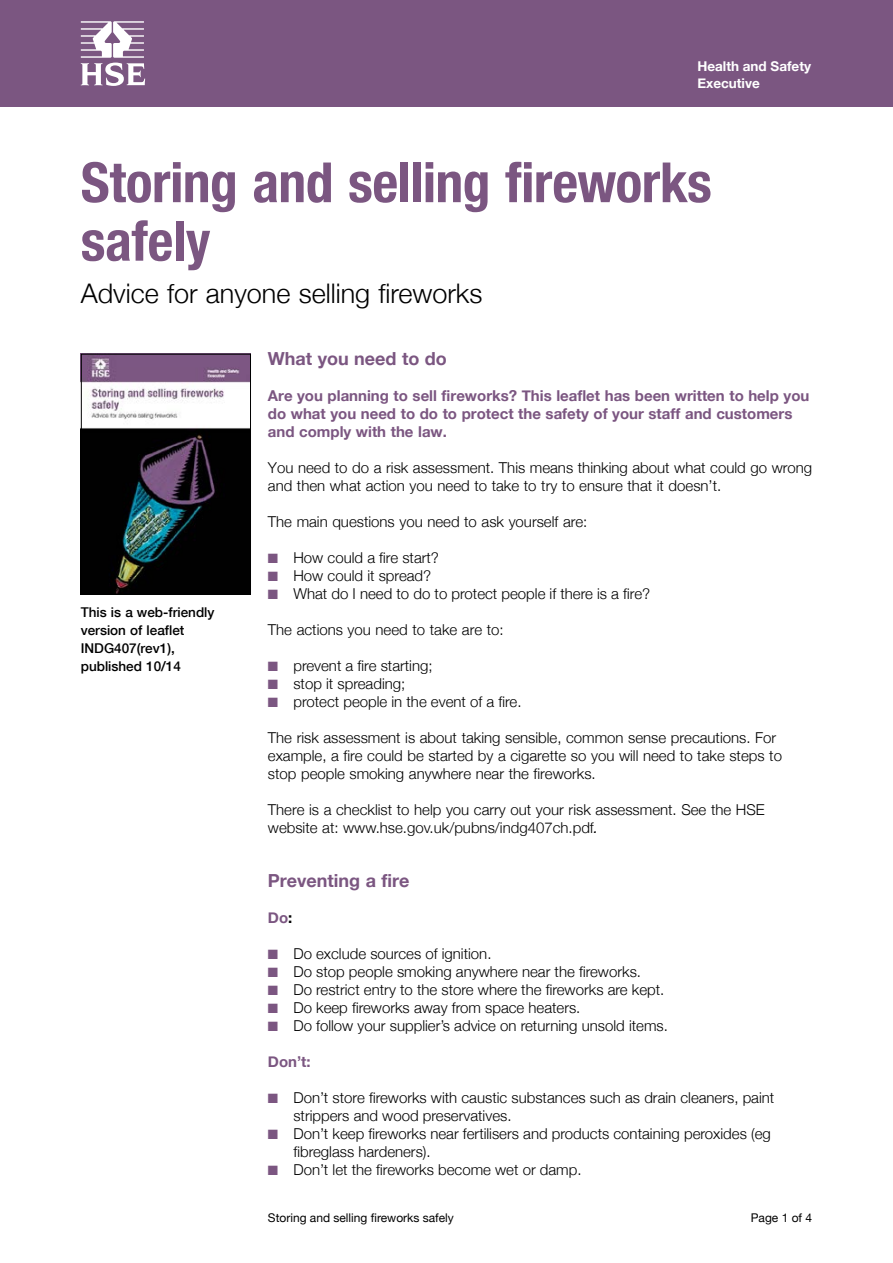
<style>
.page{position:relative;width:893px;height:1263px;background:#fff}
.page>*{position:absolute;margin:0;border:0;box-sizing:border-box;transform-origin:0 0}
.H__title_A4{font:700 condensed 55.5px/58.5px "Helvetica Neue";letter-spacing:-.01em;color:#7b5681}
.H6__subtitle_A4{font:300 27px "Helvetica Neue";color:#000}
.H2__A_head{font:700 18px "Helvetica Neue";color:#7b5681}
.P__bodytext{font:300 15px/18px "Helvetica Neue";color:#000}
.P__bodytext-2{font:700 15px/18px "Helvetica Neue";color:#7b5681}
.H6__figure_text{font:500 13.5px/18px "Helvetica Neue";color:#000}
.t1{font:700 13.5px/16.5px "Helvetica Neue";color:#fff}
.t2{font:12px "Helvetica Neue";color:#000}
.s1{color:#7b5681}
.s2{font-weight:400;font-style:italic}
.s3{color:#000}
</style>
<div class="page">
<div style="left:0;top:0;width:893px;height:106px;background:#7b5681"></div>
<svg style="left:81px;top:21px;width:64px;height:65px"></svg>
<img style="left:83px;top:356px;width:166px;height:237px">
<div style="left:81px;top:354px;width:170px;height:241px;border:1px solid #000"></div>
<p class="t1" style="left:697px;top:58px;width:115px">Health and Safety<br>Executive</p>
<p class="H__title_A4" style="left:81px;top:149px;width:632px">Storing and selling fireworks safely</p>
<p class="H6__subtitle_A4" style="left:81px;top:272px;width:403px">Advice for anyone selling fireworks</p>
<p class="H6__figure_text" style="left:81px;top:602px;width:135px">This is a web-friendly version of leaflet<br>INDG407(rev1), published 10/14</p>
<p class="H2__A_head" style="left:268px;top:344px;width:181px">What you need to do</p>
<p class="P__bodytext-2" style="left:268px;top:387px;width:543px">Are you planning to sell fireworks? This leaflet has been written to help you do what you need to do to protect the safety of your staff and customers and comply with the law.</p>
<p class="P__bodytext" style="left:268px;top:458px;width:546px">You need to do a risk assessment. This means thinking about what could go wrong and then what action you need to take to try to ensure that it doesn’t.</p>
<p class="P__bodytext" style="left:268px;top:512px;width:321px">The main questions you need to ask yourself are:</p>
<p class="P__bodytext" style="left:268px;top:548px;width:173px"><span class="s1">■</span> How could a fire start?</p>
<p class="P__bodytext" style="left:268px;top:566px;width:165px"><span class="s1">■</span> How could it spread?</p>
<p class="P__bodytext" style="left:268px;top:584px;width:384px"><span class="s1">■</span> What do I need to do to protect people if there is a fire?</p>
<p class="P__bodytext" style="left:268px;top:620px;width:237px">The actions you need to take are to:</p>
<p class="P__bodytext" style="left:268px;top:656px;width:166px"><span class="s1">■</span> prevent a fire starting;</p>
<p class="P__bodytext" style="left:268px;top:674px;width:139px"><span class="s1">■</span> stop it spreading;</p>
<p class="P__bodytext" style="left:268px;top:692px;width:255px"><span class="s1">■</span> protect people in the event of a fire.</p>
<p class="P__bodytext" style="left:268px;top:728px;width:516px">The risk assessment is about taking sensible, common sense precautions. For example, a fire could be started by a cigarette so you will need to take steps to stop people smoking anywhere near the fireworks.</p>
<p class="P__bodytext" style="left:268px;top:800px;width:498px">There is a checklist to help you carry out your risk assessment. See the HSE website at: www.hse.gov.uk/pubns/indg407ch.pdf<span class="s2">.</span></p>
<p class="H2__A_head" style="left:268px;top:866px;width:143px">Preventing a fire</p>
<p class="P__bodytext-2" style="left:268px;top:909px;width:26px">Do<span class="s3">:</span></p>
<p class="P__bodytext" style="left:268px;top:944px;width:225px"><span class="s1">■</span> Do exclude sources of ignition.</p>
<p class="P__bodytext" style="left:268px;top:962px;width:375px"><span class="s1">■</span> Do stop people smoking anywhere near the fireworks.</p>
<p class="P__bodytext" style="left:268px;top:980px;width:398px"><span class="s1">■</span> Do restrict entry to the store where the fireworks are kept.</p>
<p class="P__bodytext" style="left:268px;top:998px;width:314px"><span class="s1">■</span> Do keep fireworks away from space heaters.</p>
<p class="P__bodytext" style="left:268px;top:1016px;width:402px"><span class="s1">■</span> Do follow your supplier’s advice on returning unsold items.</p>
<p class="P__bodytext-2" style="left:268px;top:1053px;width:44px">Don’t:</p>
<p class="P__bodytext" style="left:293px;top:1088px;width:482px;text-indent:-26px"><span class="s1">■</span> Don’t store fireworks with caustic substances such as drain cleaners, paint strippers and wood preservatives.</p>
<p class="P__bodytext" style="left:293px;top:1124px;width:479px;text-indent:-26px"><span class="s1">■</span> Don’t keep fireworks near fertilisers and products containing peroxides (eg fibreglass hardeners).</p>
<p class="P__bodytext" style="left:268px;top:1160px;width:315px"><span class="s1">■</span> Don’t let the fireworks become wet or damp.</p>
<p class="t2" style="left:268px;top:1209px;width:187px">Storing and selling fireworks safely</p>
<p class="t2" style="left:751px;top:1209px;width:63px">Page 1 of 4</p>
</div>
